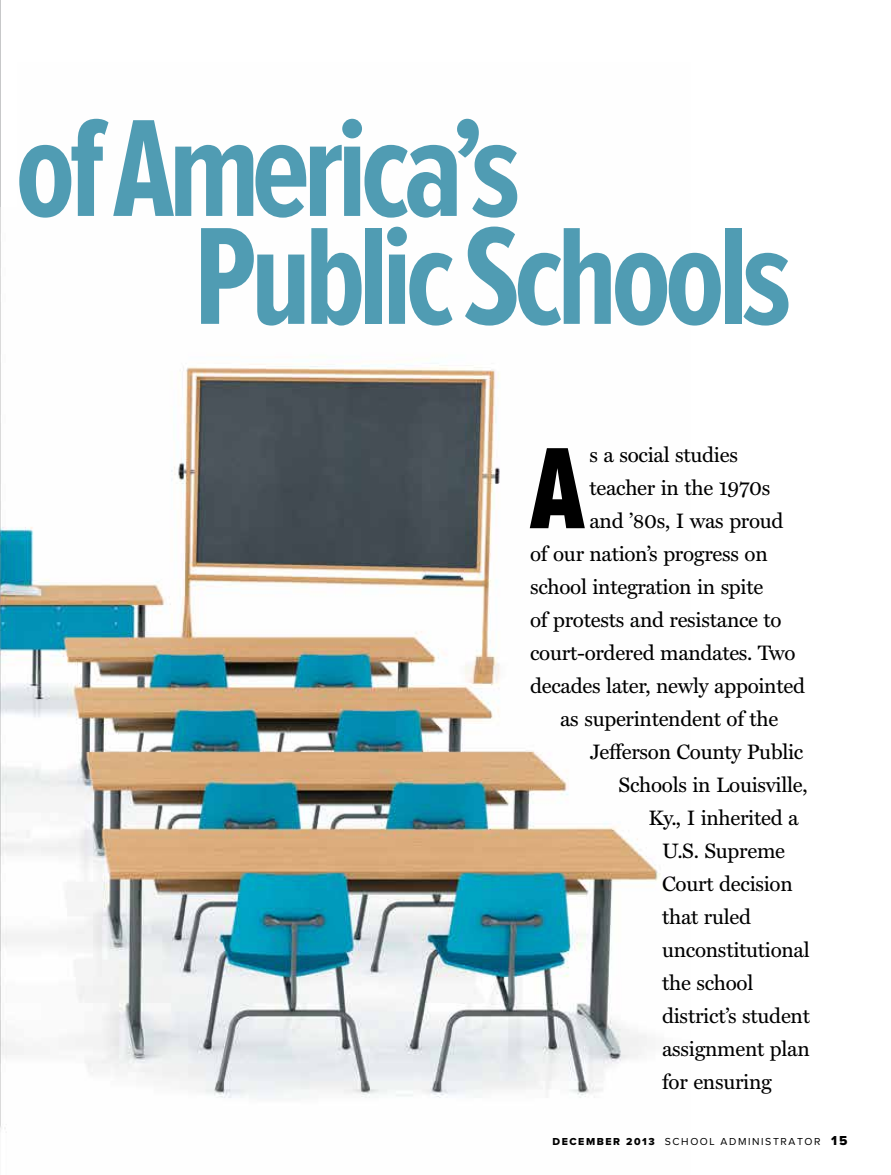
<style>
.page{position:relative;width:891px;height:1175px;background:#fff}
.page>*{position:absolute;margin:0;border:0;box-sizing:border-box;transform-origin:0 0}
.t1{font:700 143.4px "Proxima Nova Ex Cn";letter-spacing:-.045em;color:#509cb3}
.t2{font:120px "Proxima Nova Ex Cn Extrabld";color:#000}
.t3{font:21px "Miller Text";letter-spacing:-.015em;color:#000}
.t4{font:10.5px "Proxima Nova";letter-spacing:.15em;color:#000}
.s1{font-family:"Proxima Nova Extrabld"}
.s2{font-family:"Proxima Nova Extrabld";font-size:13.5px}
</style>
<div class="page">
<img style="left:0;top:207px;width:661px;height:925px">
<img style="left:0;top:0;width:1px;height:207px">
<h1 class="t1" style="left:15px;top:89px;width:506px">of America’s</h1>
<h1 class="t1" style="left:194px;top:197px;width:599px">Public Schools</h1>
<h2 class="t2" style="left:530px;top:422px;width:56px">A</h2>
<p class="t3" style="left:589px;top:443px;width:150px">s a social studies</p>
<p class="t3" style="left:589px;top:476px;width:182px">teacher in the 1970s</p>
<p class="t3" style="left:589px;top:509px;width:196px">and ’80s, I was proud</p>
<p class="t3" style="left:530px;top:542px;width:239px">of our nation’s progress on</p>
<p class="t3" style="left:530px;top:575px;width:235px">school integration in spite</p>
<p class="t3" style="left:530px;top:608px;width:253px">of protests and resistance to</p>
<p class="t3" style="left:530px;top:641px;width:267px">court-ordered mandates. Two</p>
<p class="t3" style="left:530px;top:674px;width:276px">decades later, newly appointed</p>
<p class="t3" style="left:560px;top:707px;width:220px">as superintendent of the</p>
<p class="t3" style="left:590px;top:740px;width:215px">Jefferson County Public</p>
<p class="t3" style="left:619px;top:773px;width:190px">Schools in Louisville,</p>
<p class="t3" style="left:649px;top:806px;width:151px">Ky., I inherited a</p>
<p class="t3" style="left:662px;top:839px;width:124px">U.S. Supreme</p>
<p class="t3" style="left:662px;top:872px;width:132px">Court decision</p>
<p class="t3" style="left:662px;top:905px;width:90px">that ruled</p>
<p class="t3" style="left:662px;top:938px;width:149px">unconstitutional</p>
<p class="t3" style="left:662px;top:971px;width:93px">the school</p>
<p class="t3" style="left:662px;top:1004px;width:149px">district’s student</p>
<p class="t3" style="left:662px;top:1037px;width:149px">assignment plan</p>
<p class="t3" style="left:662px;top:1070px;width:111px">for ensuring</p>
<p class="t4" style="left:552px;top:1136px;width:297px"><span class="s1">DECEMBER 2013</span> SCHOOL ADMINISTRATOR <span class="s2">15</span></p>
</div>
